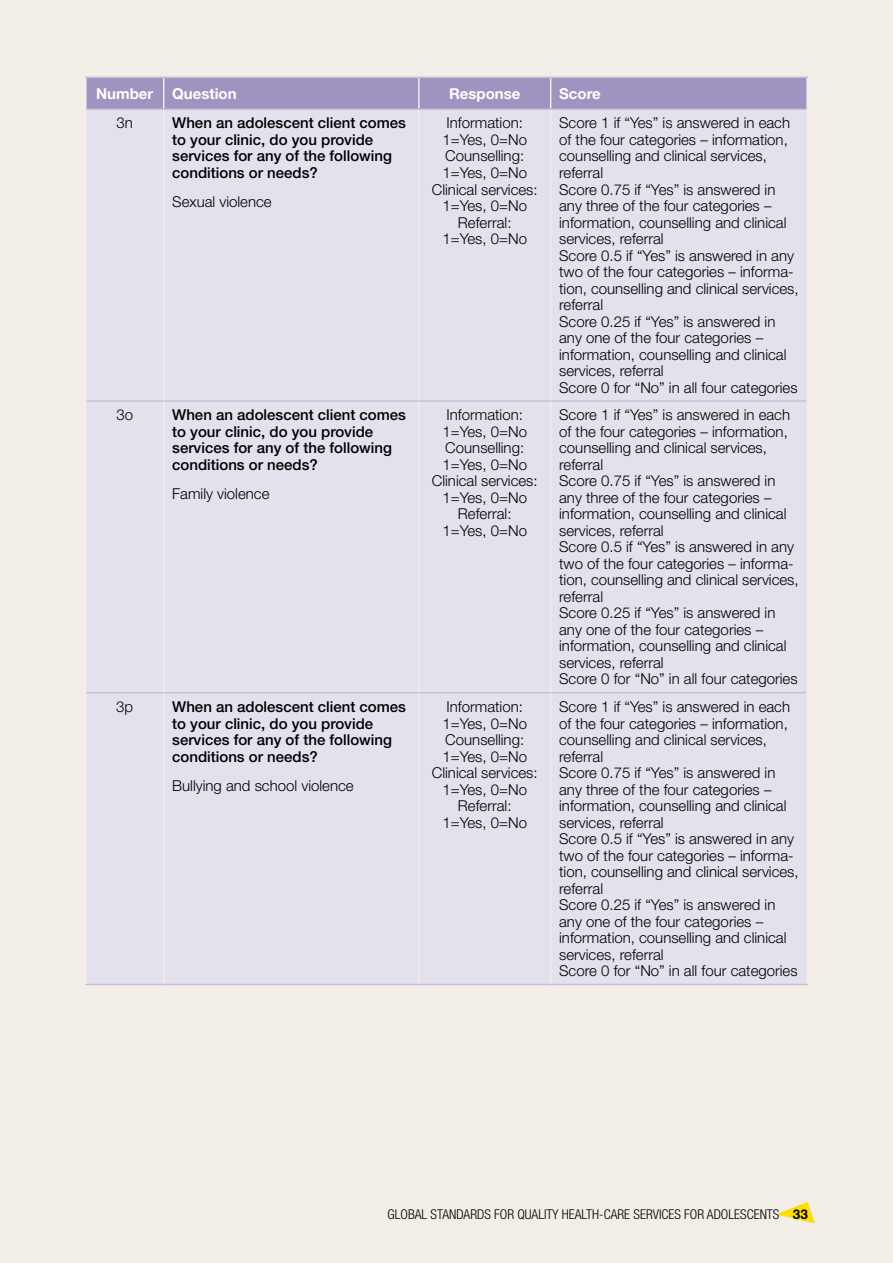
<style>
.page{position:relative;width:893px;height:1263px;background:#f3ede7}
.page>*{position:absolute;margin:0;border:0;box-sizing:border-box;transform-origin:0 0}
.t1{font:300 15px/16.5px "Helvetica Neue LT Std";color:#000;text-align:center}
.t2{font:500 15px/16.5px "Helvetica Neue LT Std";color:#000}
.t3{font:700 15px "Helvetica Neue LT Std";color:#fff}
.t4{font:300 condensed 13.5px "Helvetica Neue LT Std";color:#000}
.s1{font-weight:700;font-stretch:normal}
</style>
<div class="page">
<svg style="left:776px;top:1202px;width:39px;height:21px"></svg>
<div style="left:87px;top:78px;width:719px;height:31px;background:#9e94bf"></div>
<div style="left:87px;top:110px;width:719px;height:874px;background:#e3e1eb"></div>
<hr style="left:163px;top:78px;width:1px;height:31px;background:#f3ede7">
<hr style="left:418px;top:78px;width:2px;height:31px;background:#f3ede7">
<hr style="left:550px;top:78px;width:1px;height:31px;background:#f3ede7">
<hr style="left:163px;top:110px;width:1px;height:290px;background:#f3ede7">
<hr style="left:418px;top:110px;width:2px;height:290px;background:#f3ede7">
<hr style="left:550px;top:110px;width:1px;height:290px;background:#f3ede7">
<hr style="left:87px;top:400px;width:77px;height:2px;background:#c6c1d8">
<hr style="left:164px;top:400px;width:255px;height:2px;background:#c6c1d8">
<hr style="left:163px;top:402px;width:1px;height:290px;background:#f3ede7">
<hr style="left:419px;top:400px;width:132px;height:2px;background:#c6c1d8">
<hr style="left:418px;top:402px;width:2px;height:290px;background:#f3ede7">
<hr style="left:551px;top:400px;width:255px;height:2px;background:#c6c1d8">
<hr style="left:550px;top:402px;width:1px;height:290px;background:#f3ede7">
<hr style="left:87px;top:692px;width:77px;height:1px;background:#c6c1d8">
<hr style="left:164px;top:692px;width:255px;height:1px;background:#c6c1d8">
<hr style="left:163px;top:693px;width:1px;height:291px;background:#f3ede7">
<hr style="left:419px;top:692px;width:132px;height:1px;background:#c6c1d8">
<hr style="left:418px;top:693px;width:2px;height:291px;background:#f3ede7">
<hr style="left:551px;top:692px;width:255px;height:1px;background:#c6c1d8">
<hr style="left:550px;top:693px;width:1px;height:291px;background:#f3ede7">
<hr style="left:85px;top:984px;width:79px;height:1px;background:#c6c1d8">
<hr style="left:164px;top:984px;width:255px;height:1px;background:#c6c1d8">
<hr style="left:419px;top:984px;width:132px;height:1px;background:#c6c1d8">
<hr style="left:551px;top:984px;width:257px;height:1px;background:#c6c1d8">
<hr style="left:85px;top:77px;width:79px;height:1px;background:#c6c1d8">
<hr style="left:164px;top:77px;width:255px;height:1px;background:#c6c1d8">
<hr style="left:419px;top:77px;width:132px;height:1px;background:#c6c1d8">
<hr style="left:551px;top:77px;width:257px;height:1px;background:#c6c1d8">
<hr style="left:87px;top:109px;width:77px;height:1px;background:#c6c1d8">
<hr style="left:164px;top:109px;width:255px;height:1px;background:#c6c1d8">
<hr style="left:419px;top:109px;width:132px;height:1px;background:#c6c1d8">
<hr style="left:551px;top:109px;width:255px;height:1px;background:#c6c1d8">
<p class="t3" style="left:96px;top:84px;width:59px">Number</p>
<p class="t3" style="left:172px;top:84px;width:66px">Question</p>
<p class="t3" style="left:449px;top:84px;width:73px">Response</p>
<p class="t3" style="left:559px;top:84px;width:43px">Score</p>
<p class="t1" style="left:117px;top:115px;width:18px">3n</p>
<p class="t2" style="left:172px;top:115px;width:235px">When an adolescent client comes to your clinic, do you provide services for any of the following conditions or needs?</p>
<p class="t1" style="left:172px;top:193px;width:101px">Sexual violence</p>
<p class="t1" style="left:432px;top:115px;width:107px">Information:<br>1=Yes, 0=No<br>Counselling:<br>1=Yes, 0=No<br>Clinical services:<br>1=Yes, 0=No<br>Referral:<br>1=Yes, 0=No</p>
<p class="t1" style="left:559px;top:115px;width:241px;text-align:left">Score 1 if “Yes” is answered in each of the four categories – information, counselling and clinical services, referral<br>Score 0.75 if “Yes” is answered in any three of the four categories – information, counselling and clinical services, referral<br>Score 0.5 if “Yes” is answered in any two of the four categories – informa&shy;tion, counselling and clinical services, referral<br>Score 0.25 if “Yes” is answered in any one of the four categories – information, counselling and clinical services, referral<br>Score 0 for “No” in all four categories</p>
<p class="t1" style="left:116px;top:406px;width:18px">3o</p>
<p class="t2" style="left:172px;top:406px;width:235px">When an adolescent client comes to your clinic, do you provide services for any of the following conditions or needs?</p>
<p class="t1" style="left:172px;top:485px;width:99px">Family violence</p>
<p class="t1" style="left:116px;top:698px;width:18px">3p</p>
<p class="t2" style="left:172px;top:698px;width:235px">When an adolescent client comes to your clinic, do you provide services for any of the following conditions or needs?</p>
<p class="t1" style="left:172px;top:777px;width:183px">Bullying and school violence</p>
<p class="t1" style="left:432px;top:406px;width:107px">Information:<br>1=Yes, 0=No<br>Counselling:<br>1=Yes, 0=No<br>Clinical services:<br>1=Yes, 0=No<br>Referral:<br>1=Yes, 0=No</p>
<p class="t1" style="left:559px;top:406px;width:241px;text-align:left">Score 1 if “Yes” is answered in each of the four categories – information, counselling and clinical services, referral<br>Score 0.75 if “Yes” is answered in any three of the four categories – information, counselling and clinical services, referral<br>Score 0.5 if “Yes” is answered in any two of the four categories – informa&shy;tion, counselling and clinical services, referral<br>Score 0.25 if “Yes” is answered in any one of the four categories – information, counselling and clinical services, referral<br>Score 0 for “No” in all four categories</p>
<p class="t1" style="left:432px;top:698px;width:107px">Information:<br>1=Yes, 0=No<br>Counselling:<br>1=Yes, 0=No<br>Clinical services:<br>1=Yes, 0=No<br>Referral:<br>1=Yes, 0=No</p>
<p class="t1" style="left:559px;top:698px;width:241px;text-align:left">Score 1 if “Yes” is answered in each of the four categories – information, counselling and clinical services, referral<br>Score 0.75 if “Yes” is answered in any three of the four categories – information, counselling and clinical services, referral<br>Score 0.5 if “Yes” is answered in any two of the four categories – informa&shy;tion, counselling and clinical services, referral<br>Score 0.25 if “Yes” is answered in any one of the four categories – information, counselling and clinical services, referral<br>Score 0 for “No” in all four categories</p>
<p class="t4" style="left:388px;top:1206px;width:422px">GLOBAL STANDARDS FOR QUALITY HEALTH-CARE SERVICES FOR ADOLESCENTS <span class="s1">33</span></p>
</div>
